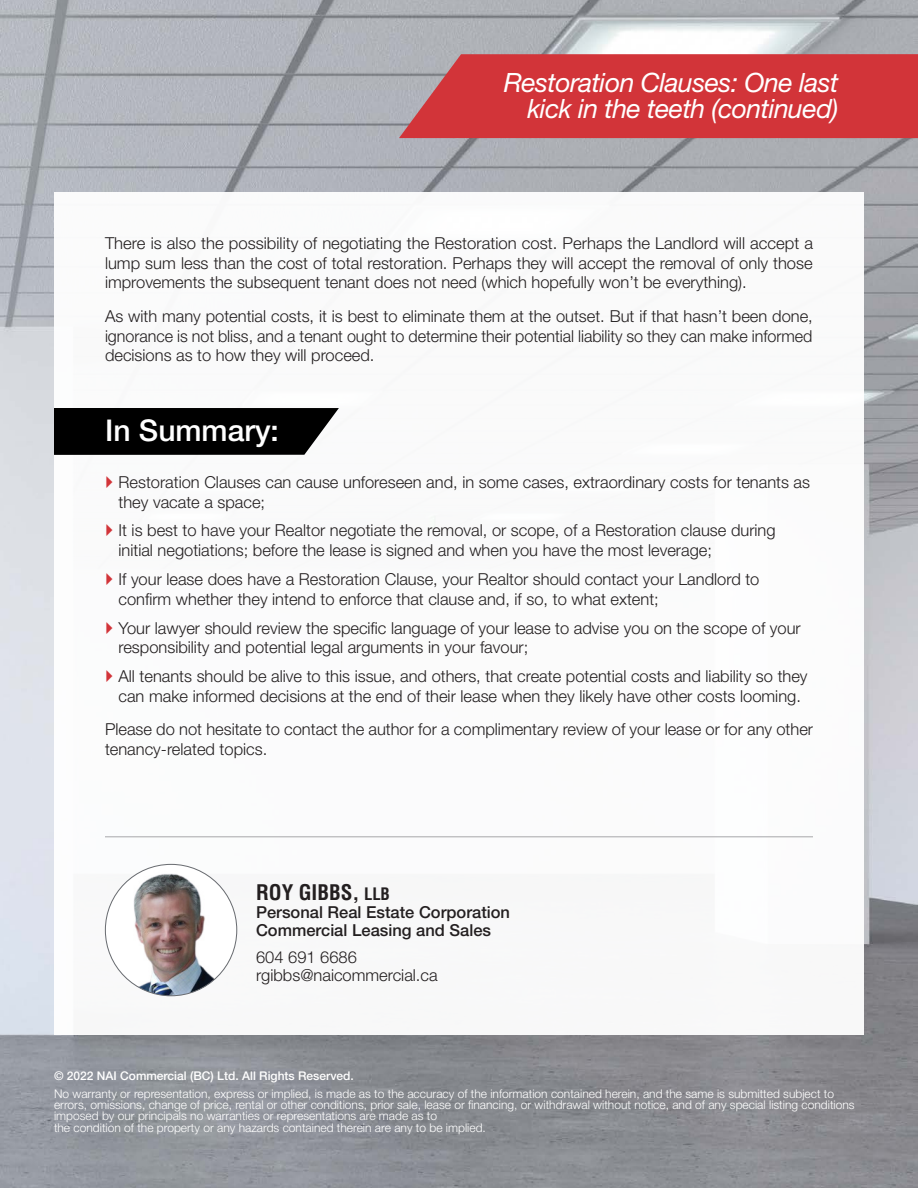
<style>
.page{position:relative;width:918px;height:1188px;background:#fff}
.page>*{position:absolute;margin:0;border:0;box-sizing:border-box;transform-origin:0 0}
.Helvetica_18pt_Light{font:500 30px "Helvetica Neue LT Std";color:#fff}
.Helvetica_Tables_6pt{font:italic 26.7px/26.4px "Helvetica Neue LT Std";letter-spacing:-.02em;color:#fff;text-align:right}
.Centennial_18pt_Red{font:700 condensed 21px "Helvetica";color:#231f20}
.Helv_11pt_Light_Just{font:300 16.5px/19.8px "Helvetica Neue LT Std";color:#231f20}
.Centennial_18pt_Red-2{font:500 16.5px/18px "Helvetica Neue LT Std";color:#231f20}
.Centennial_18pt_Red-3{font:300 16.5px/18px "Helvetica Neue LT Std";color:#231f20}
.Helvetica_Fine_Print{font:300 12px/11.2px "Helvetica Neue LT Std";color:#fff}
.Helvetica_10pt_Light{font:500 12px "Helvetica Neue LT Std";color:#fff}
.s1{font-size:16.8px}
</style>
<div class="page">
<img style="left:0;top:0;width:918px;height:1188px">
<div style="left:54px;top:192px;width:810px;height:843px;background:#fff"></div>
<svg style="left:54px;top:408px;width:285px;height:47px;background:#0f0f0f"></svg>
<hr style="left:105px;top:837px;width:708px;height:1px;background:#a7a7aa">
<svg style="left:399px;top:54px;width:519px;height:84px;background:#cf3b40"></svg>
<img style="left:109px;top:870px;width:125px;height:126px">
<p class="Helvetica_Tables_6pt" style="left:504px;top:69px;width:336px">Restoration Clauses: One last kick in the teeth (continued)</p>
<p class="Helv_11pt_Light_Just" style="left:105px;top:233px;width:710px;text-align:justify">There is also the possibility of negotiating the Restoration cost. Perhaps the Landlord will accept a lump sum less than the cost of total restoration. Perhaps they will accept the removal of only those improvements the subsequent tenant does not need (which hopefully won’t be everything).</p>
<p class="Helv_11pt_Light_Just" style="left:105px;top:306px;width:709px;text-align:justify">As with many potential costs, it is best to eliminate them at the outset. But if that hasn’t been done, ignorance is not bliss, and a tenant ought to determine their potential liability so they can make informed decisions as to how they will proceed.</p>
<p class="Helvetica_18pt_Light" style="left:105px;top:412px;width:175px">In Summary:</p>
<p class="Helv_11pt_Light_Just" style="left:118px;top:472px;width:693px">Restoration Clauses can cause unforeseen and, in some cases, extraordinary costs for tenants as they vacate a space;</p>
<p class="Helv_11pt_Light_Just" style="left:118px;top:520px;width:659px">It is best to have your Realtor negotiate the removal, or scope, of a Restoration clause during initial negotiations; before the lease is signed and when you have the most leverage;</p>
<p class="Helv_11pt_Light_Just" style="left:118px;top:569px;width:642px">If your lease does have a Restoration Clause, your Realtor should contact your Landlord to confirm whether they intend to enforce that clause and, if so, to what extent;</p>
<p class="Helv_11pt_Light_Just" style="left:118px;top:617px;width:684px">Your lawyer should review the specific language of your lease to advise you on the scope of your responsibility and potential legal arguments in your favour;</p>
<p class="Helv_11pt_Light_Just" style="left:118px;top:666px;width:691px">All tenants should be alive to this issue, and others, that create potential costs and liability so they can make informed decisions at the end of their lease when they likely have other costs looming.</p>
<p class="Helv_11pt_Light_Just" style="left:105px;top:719px;width:710px">Please do not hesitate to contact the author for a complimentary review of your lease or for any other tenancy-related topics.</p>
<p class="Centennial_18pt_Red" style="left:256px;top:879px;width:135px">ROY GIBBS, <span class="s1">llb</span></p>
<p class="Centennial_18pt_Red-2" style="left:256px;top:903px;width:256px">Personal Real Estate Corporation<br>Commercial Leasing and Sales</p>
<p class="Centennial_18pt_Red-3" style="left:256px;top:948px;width:183px">604 691 6686 rgibbs@naicommercial.ca</p>
<p class="Helvetica_10pt_Light" style="left:54px;top:1069px;width:301px">© 2022 NAI Commercial (BC) Ltd. All Rights Reserved.</p>
<p class="Helvetica_Fine_Print" style="left:54px;top:1088px;width:802px">No warranty or representation, express or implied, is made as to the accuracy of the information contained herein, and the same is submitted subject to errors, omissions, change of price, rental or other conditions, prior sale, lease or financing, or withdrawal without notice, and of any special listing conditions imposed by our principals no warranties or representations are made as to<br>the condition of the property or any hazards contained therein are any to be implied.</p>
</div>
